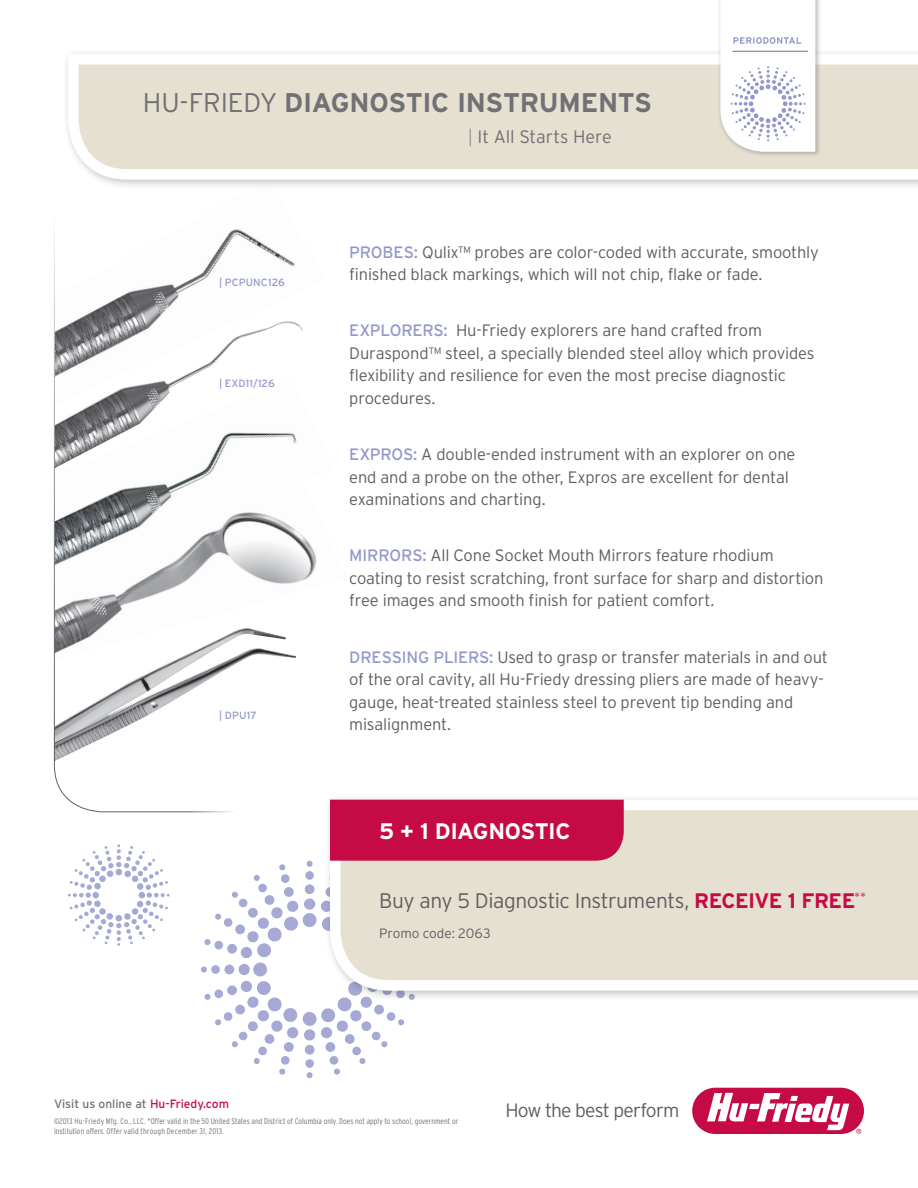
<style>
.page{position:relative;width:918px;height:1188px;background:#fff}
.page>*{position:absolute;margin:0;border:0;box-sizing:border-box;transform-origin:0 0}
.t1{font:700 27px "Interstate";letter-spacing:-.01em;color:#717074}
.body{font:700 22.5px "Interstate";letter-spacing:-.02em;color:#fff}
.body-2{font:300 21px "Interstate";letter-spacing:-.02em;color:#5f5f62}
.t2{font:300 19.2px "Interstate";letter-spacing:-.04em;color:#5f5f62}
.t3{font:300 18px "Interstate";letter-spacing:-.005em;color:#717074}
.body-3{font:300 16.5px/22.5px "Interstate";letter-spacing:-.01em;color:#5f5f62}
.body-4{font:300 13.5px "Interstate";letter-spacing:.005em;color:#5f5f62}
.t4{font:12px "Interstate";color:#717074}
.body-5{font:10.5px "Interstate";letter-spacing:.01em;color:#9398cb}
.t5{font:300 condensed 8.25px/9.9px "Interstate";color:#717074}
.s1{font-weight:300}
.s2{font-weight:200}
.s3{font-weight:400;color:#9398cb}
.s4{font-weight:700;color:#c60a45}
.s5{color:#c60a45}
</style>
<div class="page">
<svg style="left:201px;top:861px;width:204px;height:217px"></svg>
<svg style="left:68px;top:844px;width:102px;height:102px"></svg>
<img style="left:241px;top:578px;width:67px;height:82px">
<img style="left:241px;top:512px;width:76px;height:66px">
<img style="left:241px;top:230px;width:54px;height:37px">
<img style="left:241px;top:321px;width:62px;height:123px">
<div style="left:692px;top:1088px;width:172px;height:46px;background:#c60a45;border-radius:23px"></div>
<svg style="left:707px;top:1093px;width:142px;height:37px"></svg>
<svg style="left:856px;top:1129px;width:5px;height:5px"></svg>
<div style="left:63px;top:49px;width:855px;height:142px;background:#231f20;opacity:.26"></div>
<svg style="left:68px;top:64px;width:850px;height:121px;background:#e8e3d7"></svg>
<div style="left:718px;top:0;width:103px;height:158px;background:#717074;opacity:.5"></div>
<svg style="left:717px;top:0;width:102px;height:156px"></svg>
<svg style="left:54px;top:229px;width:187px;height:584px"></svg>
<div style="left:325px;top:794px;width:593px;height:208px;background:#f8f8f8"></div>
<svg style="left:325px;top:799px;width:593px;height:197px;background:#e8e3d6"></svg>
<div style="left:330px;top:800px;width:294px;height:61px;background:#c60a45"></div>
<p class="t1" style="left:143px;top:86px;width:511px"><span class="s1">HU-FRIEDY</span> DIAGNOSTIC INSTRUMENTS</p>
<p class="t3" style="left:468px;top:126px;width:146px"><span class="s2">|</span> It All Starts Here</p>
<p class="body-5" style="left:219px;top:276px;width:67px">| PCPUNC126</p>
<p class="body-5" style="left:219px;top:377px;width:57px">| EXD11/126</p>
<p class="body-5" style="left:219px;top:709px;width:39px">| DPU17</p>
<p class="body-3" style="left:349px;top:240px;width:471px"><span class="s3">PROBES:</span> Qulix™ probes are color-coded with accurate, smoothly finished black markings, which will not chip, flake or fade.</p>
<p class="body-3" style="left:349px;top:319px;width:467px"><span class="s3">EXPLORERS:</span> Hu-Friedy explorers are hand crafted from Duraspond™ steel, a specially blended steel alloy which provides flexibility and resilience for even the most precise diagnostic procedures.</p>
<p class="body-3" style="left:349px;top:443px;width:448px"><span class="s3">EXPROS:</span> A double-ended instrument with an explorer on one end and a probe on the other, Expros are excellent for dental examinations and charting.</p>
<p class="body-3" style="left:349px;top:544px;width:476px"><span class="s3">MIRRORS:</span> All Cone Socket Mouth Mirrors feature rhodium coating to resist scratching, front surface for sharp and distortion free images and smooth finish for patient comfort.</p>
<p class="body-3" style="left:349px;top:645px;width:480px"><span class="s3">DRESSING PLIERS:</span> Used to grasp or transfer materials in and out of the oral cavity, all Hu-Friedy dressing pliers are made of heavy&shy;gauge, heat-treated stainless steel to prevent tip bending and misalignment.</p>
<p class="body" style="left:379px;top:817px;width:193px">5 + 1 DIAGNOSTIC</p>
<p class="body-2" style="left:379px;top:888px;width:489px">Buy any 5 Diagnostic Instruments, <span class="s4">RECEIVE 1 FREE</span><sup>**</sup></p>
<p class="body-4" style="left:379px;top:925px;width:113px">Promo code: 2063</p>
<p class="t4" style="left:54px;top:1096px;width:177px">Visit us online at <span class="s5">Hu-Friedy.com</span></p>
<p class="t5" style="left:54px;top:1116px;width:406px">©2013 Hu-Friedy Mfg. Co., LLC. *Offer valid in the 50 United States and District of Columbia only. Does not apply to school, government or institution offers. Offer valid through December 31, 2013.</p>
<p class="t2" style="left:505px;top:1099px;width:176px">How the best perform</p>
</div>
